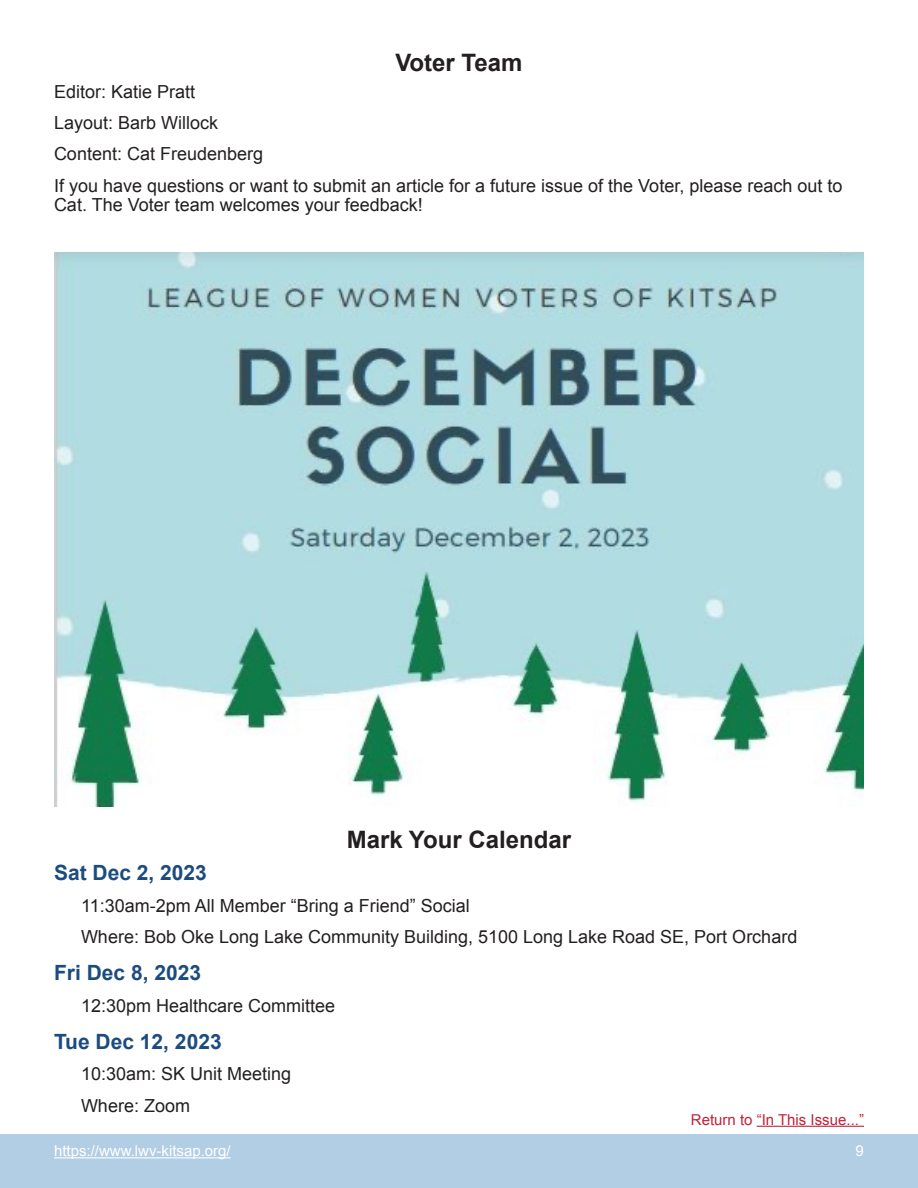
<style>
.page{position:relative;width:918px;height:1188px;background:#fff}
.page>*{position:absolute;margin:0;border:0;box-sizing:border-box;transform-origin:0 0}
.Headline_-_Level_1{font:700 24px "Arial";color:#231f20}
.Mark_Your_Calendar_-_DATE{font:700 21px "Arial";color:#1c4c7f}
.Main_Text{font:18px/19.4px "Arial";color:#231f20}
.Mark_Your_Calendar_-_WHERE{font:18px "Arial";color:#231f20}
.Mark_Your_Calendar_-_TIME{font:18px "Arial";color:#231f20}
.t1{font:15px "Arial";color:#fff}
.Return_to_Front_Page{font:15px "Arial";color:#bf2339}
</style>
<div class="page">
<div style="left:0;top:1134px;width:918px;height:54px;background:#b2cee5"></div>
<hr style="left:54px;top:1157px;width:177px;height:1px;background:#fff">
<hr style="left:757px;top:1126px;width:107px;height:1px;background:#bf2339">
<img style="left:54px;top:252px;width:810px;height:555px">
<p class="Headline_-_Level_1" style="left:395px;top:47px;width:129px">Voter Team</p>
<p class="Main_Text" style="left:54px;top:82px;width:143px">Editor: Katie Pratt</p>
<p class="Main_Text" style="left:54px;top:113px;width:166px">Layout: Barb Willock</p>
<p class="Main_Text" style="left:54px;top:145px;width:211px">Content: Cat Freudenberg</p>
<p class="Main_Text" style="left:54px;top:176px;width:790px">If you have questions or want to submit an article for a future issue of the Voter, please reach out to<br>Cat. The Voter team welcomes your feedback!</p>
<p class="Headline_-_Level_1" style="left:347px;top:824px;width:226px">Mark Your Calendar</p>
<p class="Mark_Your_Calendar_-_DATE" style="left:54px;top:859px;width:154px">Sat Dec 2, 2023</p>
<p class="Mark_Your_Calendar_-_TIME" style="left:81px;top:894px;width:390px">11:30am-2pm All Member “Bring a Friend” Social</p>
<p class="Mark_Your_Calendar_-_WHERE" style="left:81px;top:925px;width:718px">Where: Bob Oke Long Lake Community Building, 5100 Long Lake Road SE, Port Orchard</p>
<p class="Mark_Your_Calendar_-_DATE" style="left:54px;top:959px;width:149px">Fri Dec 8, 2023</p>
<p class="Mark_Your_Calendar_-_WHERE" style="left:81px;top:994px;width:256px">12:30pm Healthcare Committee</p>
<p class="Mark_Your_Calendar_-_DATE" style="left:54px;top:1028px;width:169px">Tue Dec 12, 2023</p>
<p class="Mark_Your_Calendar_-_TIME" style="left:81px;top:1062px;width:212px">10:30am: SK Unit Meeting</p>
<p class="Mark_Your_Calendar_-_WHERE" style="left:81px;top:1094px;width:111px">Where: Zoom</p>
<p class="Return_to_Front_Page" style="left:691px;top:1110px;width:175px">Return to “In This Issue...”</p>
<p class="t1" style="left:54px;top:1141px;width:178px">https://www.lwv-kitsap.org/</p>
<p class="t1" style="left:856px;top:1141px;width:10px">9</p>
</div>
